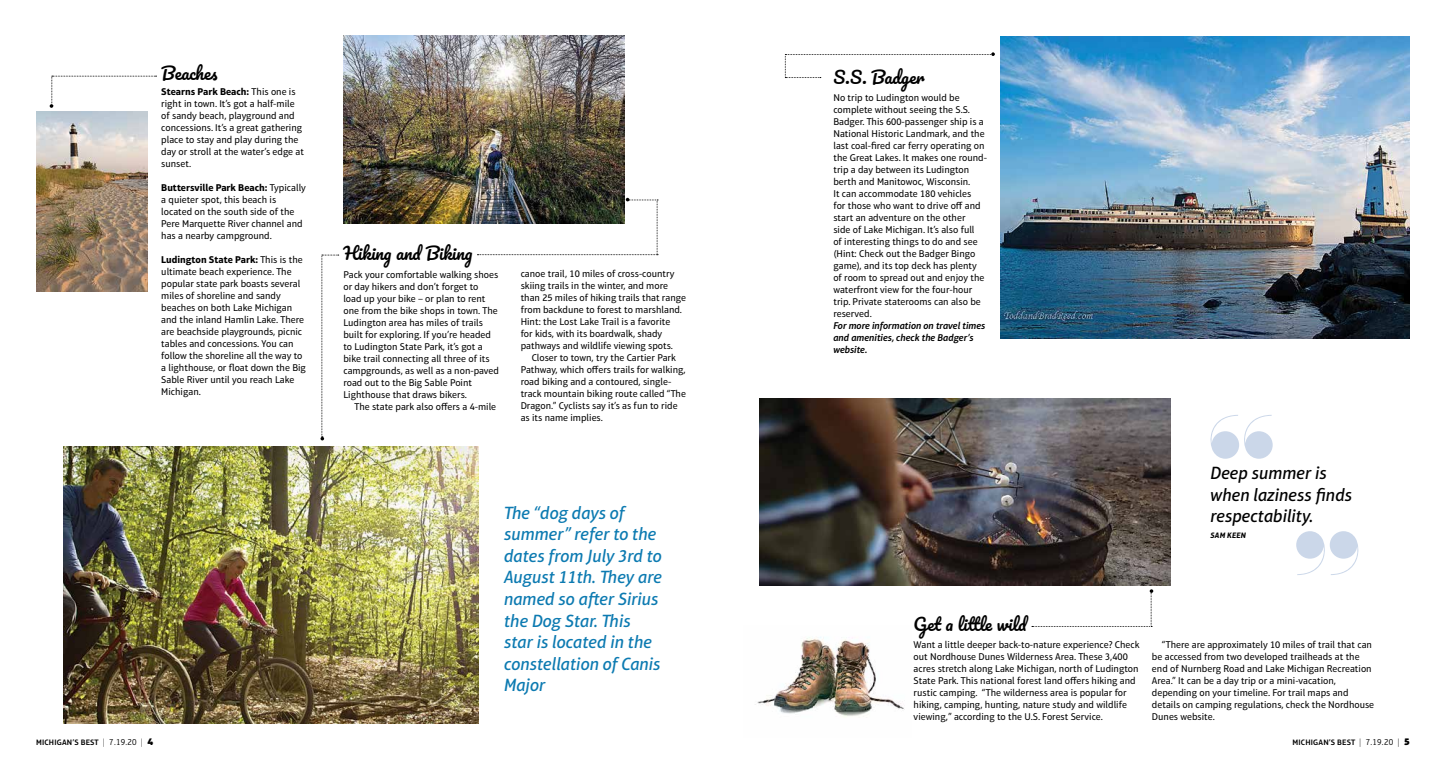
<style>
.page{position:relative;width:1446px;height:783px;background:#fff}
.page>*{position:absolute;margin:0;border:0;box-sizing:border-box;transform-origin:0 0}
.t1{font:italic 500 18px/21.6px "Aptifer Sans LT Pro";color:#0c7ab1}
.t2{font:italic 500 18px/21.6px "Aptifer Sans LT Pro";color:#000}
.t3{font:17px "Pacifico";color:#000}
.t4{font:10px/12px "Aptifer Sans LT Pro";color:#000}
.t5{font:italic 600 10px/12px "Aptifer Sans LT Pro";color:#000}
.t6{font:600 8px "Aptifer Sans LT Pro";letter-spacing:.025em;color:#000}
.t7{font:italic 700 8px "Aptifer Sans LT Pro";letter-spacing:.025em;color:#000}
.s1{font-weight:700}
.s2{font-weight:100;font-size:9px}
.s3{font-weight:300;font-size:9px}
.s4{font-weight:900;font-size:10px}
</style>
<div class="page">
<img style="left:1001px;top:37px;width:409px;height:302px">
<img style="left:36px;top:111px;width:111px;height:180px">
<img style="left:343px;top:36px;width:281px;height:187px">
<img style="left:63px;top:447px;width:416px;height:277px">
<svg style="left:50px;top:76px;width:107px;height:32px"></svg>
<svg style="left:477px;top:198px;width:181px;height:57px"></svg>
<svg style="left:320px;top:255px;width:19px;height:185px"></svg>
<img style="left:755px;top:637px;width:150px;height:80px">
<svg style="left:1210px;top:415px;width:62px;height:44px"></svg>
<svg style="left:1296px;top:531px;width:63px;height:44px"></svg>
<img style="left:759px;top:398px;width:411px;height:187px">
<svg style="left:1032px;top:589px;width:121px;height:38px"></svg>
<svg style="left:785px;top:52px;width:210px;height:26px"></svg>
<h2 class="t3" style="left:161px;top:64px;width:58px">Beaches</h2>
<p class="t4" style="left:161px;top:86px;width:144px"><span class="s1">Stearns Park Beach:</span> This one is right in town. It’s got a half-mile of sandy beach, playground and concessions. It’s a great gathering place to stay and play during the day or stroll at the water’s edge at sunset.</p>
<p class="t4" style="left:161px;top:182px;width:146px"><span class="s1">Buttersville Park Beach:</span> Typically a quieter spot, this beach is located on the south side of the<br>Pere Marquette River channel and has a nearby campground.</p>
<p class="t4" style="left:161px;top:254px;width:146px"><span class="s1">Ludington State Park:</span> This is the ultimate beach experience. The popular state park boasts several miles of shoreline and sandy beaches on both Lake Michigan and the inland Hamlin Lake. There are beachside playgrounds, picnic tables and concessions. You can follow the shoreline all the way to a lighthouse, or float down the Big<br>Sable River until you reach Lake<br>Michigan.</p>
<h2 class="t3" style="left:343px;top:244px;width:131px">Hiking and Biking</h2>
<p class="t4" style="left:343px;top:268px;width:157px">Pack your comfortable walking shoes or day hikers and don’t forget to load up your bike – or plan to rent one from the bike shops in town. The Ludington area has miles of trails built for exploring. If you’re headed to Ludington State Park, it’s got a bike trail connecting all three of its campgrounds, as well as a non-paved road out to the Big Sable Point Lighthouse that draws bikers.</p>
<p class="t4" style="left:354px;top:400px;width:143px">The state park also offers a 4-mile</p>
<p class="t4" style="left:521px;top:268px;width:167px">canoe trail, 10 miles of cross-country skiing trails in the winter, and more than 25 miles of hiking trails that range from backdune to forest to marshland.<br>Hint: the Lost Lake Trail is a favorite<br>for kids, with its boardwalk, shady pathways and wildlife viewing spots.</p>
<p class="t4" style="left:521px;top:352px;width:167px;text-indent:11px">Closer to town, try the Cartier Park Pathway, which offers trails for walking, road biking and a contoured, single&shy;track mountain biking route called “The Dragon.” Cyclists say it’s as fun to ride as its name implies.</p>
<h1 class="t1" style="left:504px;top:502px;width:159px">The “dog days of summer” refer to the dates from July 3rd to<br>August 11th. They are named so after Sirius the Dog Star. This star is located in the constellation of Canis<br>Major</h1>
<h2 class="t3" style="left:833px;top:69px;width:92px">S.S. Badger</h2>
<p class="t4" style="left:833px;top:92px;width:155px">No trip to Ludington would be complete without seeing the S.S.<br>Badger. This 600-passenger ship is a<br>National Historic Landmark, and the last coal-fired car ferry operating on the Great Lakes. It makes one round&shy;trip a day between its Ludington berth and Manitowoc, Wisconsin.<br>It can accommodate 180 vehicles<br>for those who want to drive off and start an adventure on the other<br>side of Lake Michigan. It’s also full<br>of interesting things to do and see (Hint: Check out the Badger Bingo game), and its top deck has plenty of room to spread out and enjoy the waterfront view for the four-hour trip. Private staterooms can also be reserved.</p>
<p class="t5" style="left:833px;top:320px;width:154px">For more information on travel times and amenities, check the Badger’s website.</p>
<h1 class="t2" style="left:1210px;top:462px;width:143px">Deep summer is when laziness finds respectability.</h1>
<p class="t7" style="left:1210px;top:531px;width:37px">SAM KEEN</p>
<h2 class="t3" style="left:914px;top:615px;width:115px">Get a little wild</h2>
<p class="t4" style="left:914px;top:639px;width:227px">Want a little deeper back-to-nature experience? Check out Nordhouse Dunes Wilderness Area. These 3,400 acres stretch along Lake Michigan, north of Ludington State Park. This national forest land offers hiking and rustic camping. “The wilderness area is popular for hiking, camping, hunting, nature study and wildlife viewing,” according to the U.S. Forest Service.</p>
<p class="t4" style="left:1152px;top:639px;width:224px;text-indent:10px">“There are approximately 10 miles of trail that can be accessed from two developed trailheads at the end of Nurnberg Road and Lake Michigan Recreation Area.” It can be a day trip or a mini-vacation, depending on your timeline. For trail maps and details on camping regulations, check the Nordhouse Dunes website.</p>
<p class="t6" style="left:36px;top:738px;width:119px">MICHIGAN’S BEST <span class="s2">|</span> <span class="s3">7.19.20</span> <span class="s2">|</span> <span class="s4">4</span></p>
<p class="t6" style="left:1292px;top:738px;width:119px">MICHIGAN’S BEST <span class="s2">|</span> <span class="s3">7.19.20</span> <span class="s2">|</span> <span class="s4">5</span></p>
</div>
